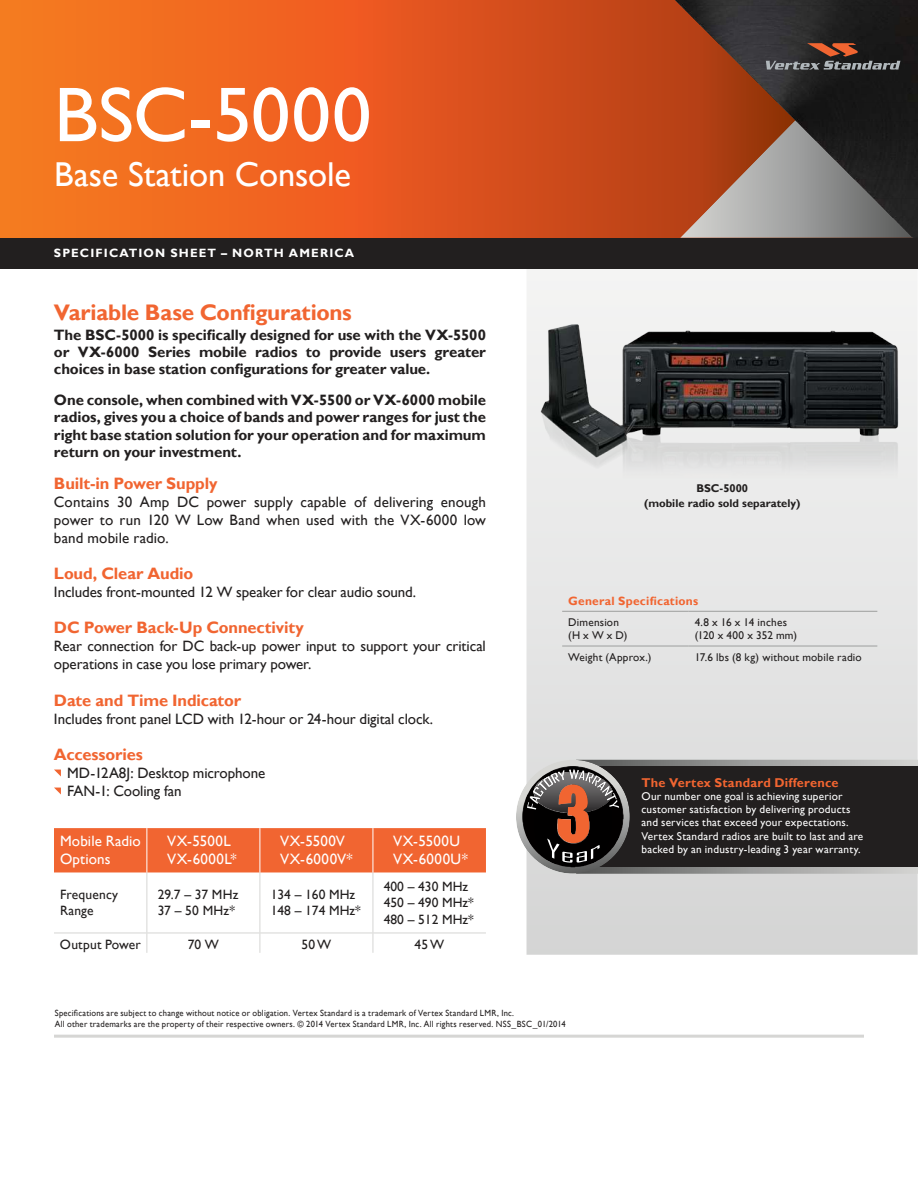
<style>
.page{position:relative;width:918px;height:1188px;background:#fff}
.page>*{position:absolute;margin:0;border:0;box-sizing:border-box;transform-origin:0 0}
.t1{font:78px "Gill Sans";letter-spacing:.005em;color:#fff}
.t2{font:34.5px "Gill Sans";letter-spacing:-.005em;color:#fff}
.t3{font:700 22.5px "Gill Sans";letter-spacing:-.01em;color:#f16531}
.t4{font:700 16.5px "Gill Sans";letter-spacing:-.01em;color:#f16531}
.t5{font:15px/18px "Gill Sans";letter-spacing:-.005em;color:#221f1f}
.t6{font:700 15px/17.2px "Gill Sans";letter-spacing:-.01em;color:#221f1f;text-align:justify}
.t7{font:15px/18px "Gill Sans";letter-spacing:.015em;color:#fff}
.t8{font:15px/18px "Gill Sans";letter-spacing:.035em;color:#fff}
.t9{font:13.5px/16.2px "Gill Sans";color:#221f1f}
.t10{font:700 12.75px "Gill Sans";letter-spacing:.015em;color:#f16531}
.t11{font:700 12px "Gill Sans";letter-spacing:.095em;color:#fff}
.t12{font:700 12px "Gill Sans";letter-spacing:.02em;color:#f16531}
.t13{font:11.25px/13.2px "Gill Sans";letter-spacing:.02em;color:#fff}
.t14{font:11.25px/13.5px "Gill Sans";letter-spacing:.02em;color:#221f1f}
.t15{font:700 11.25px/15px "Gill Sans";color:#221f1f;text-align:center}
.t16{font:9px/11.2px "Gill Sans";letter-spacing:.025em;color:#221f1f;scale:.95 1}
</style>
<div class="page">
<img style="left:527px;top:268px;width:391px;height:687px">
<img style="left:533px;top:325px;width:376px;height:218px">
<img style="left:0;top:0;width:675px;height:238px">
<svg style="left:675px;top:6px;width:237px;height:232px"></svg>
<img style="left:675px;top:0;width:243px;height:6px">
<img style="left:681px;top:6px;width:237px;height:19px">
<img style="left:700px;top:25px;width:218px;height:19px">
<img style="left:719px;top:44px;width:199px;height:20px">
<img style="left:739px;top:64px;width:179px;height:19px">
<img style="left:758px;top:83px;width:160px;height:19px">
<img style="left:777px;top:102px;width:141px;height:20px">
<img style="left:796px;top:121px;width:122px;height:20px">
<img style="left:816px;top:141px;width:102px;height:19px">
<img style="left:835px;top:160px;width:83px;height:19px">
<img style="left:854px;top:179px;width:64px;height:20px">
<img style="left:874px;top:199px;width:44px;height:19px">
<img style="left:893px;top:218px;width:25px;height:19px">
<div style="left:0;top:238px;width:918px;height:30px;background:#221f1f"></div>
<svg style="left:54px;top:770px;width:7px;height:7px"></svg>
<svg style="left:54px;top:788px;width:7px;height:7px"></svg>
<img style="left:630px;top:760px;width:288px;height:114px">
<div style="left:573px;top:767px;width:345px;height:100px;background:#221f1f"></div>
<img style="left:516px;top:760px;width:114px;height:114px">
<img style="left:522px;top:766px;width:102px;height:101px">
<svg style="left:527px;top:770px;width:92px;height:93px"></svg>
<svg style="left:766px;top:43px;width:134px;height:27px"></svg>
<hr style="left:562px;top:611px;width:127px;height:1px;background:#9e9f9e">
<hr style="left:689px;top:611px;width:188px;height:1px;background:#9e9f9e">
<hr style="left:562px;top:646px;width:127px;height:1px;background:#9e9f9e">
<hr style="left:689px;top:646px;width:188px;height:1px;background:#9e9f9e">
<div style="left:54px;top:828px;width:432px;height:44px;background:#f16531"></div>
<hr style="left:147px;top:828px;width:1px;height:44px;background:#fff">
<hr style="left:260px;top:828px;width:1px;height:44px;background:#fff">
<hr style="left:373px;top:828px;width:1px;height:44px;background:#fff">
<hr style="left:147px;top:872px;width:1px;height:61px;background:#d6d6d4">
<hr style="left:260px;top:872px;width:1px;height:61px;background:#d6d6d4">
<hr style="left:373px;top:872px;width:1px;height:61px;background:#d6d6d4">
<svg style="left:147px;top:934px;width:1px;height:19px"></svg>
<svg style="left:260px;top:934px;width:1px;height:19px"></svg>
<svg style="left:373px;top:934px;width:1px;height:19px"></svg>
<hr style="left:54px;top:933px;width:93px;height:1px;background:#d6d6d4">
<hr style="left:147px;top:933px;width:113px;height:1px;background:#d6d6d4">
<hr style="left:260px;top:933px;width:113px;height:1px;background:#d6d6d4">
<hr style="left:373px;top:933px;width:113px;height:1px;background:#d6d6d4">
<hr style="left:54px;top:1035px;width:810px;height:3px;background:#d6d6d4">
<h1 class="t1" style="left:54px;top:83px;width:319px">BSC-5000</h1>
<h2 class="t2" style="left:54px;top:160px;width:299px">Base Station Console</h2>
<p class="t11" style="left:54px;top:246px;width:302px">SPECIFICATION SHEET – NORTH AMERICA</p>
<h3 class="t3" style="left:54px;top:299px;width:299px">Variable Base Conigurations</h3>
<p class="t6" style="left:54px;top:326px;width:434px">The BSC-5000 is speciically designed for use with the VX-5500 or VX-6000 Series mobile radios to provide users greater choices in base station conigurations for greater value.</p>
<p class="t6" style="left:54px;top:392px;width:434px">One console, when combined with VX-5500 or VX-6000 mobile radios, gives you a choice of bands and power ranges for just the right base station solution for your operation and for maximum return on your investment.</p>
<p class="t4" style="left:54px;top:473px;width:165px">Built-in Power Supply</p>
<p class="t5" style="left:54px;top:494px;width:434px;text-align:justify">Contains 30 Amp DC power supply capable of delivering enough power to run 120 W Low Band when used with the VX-6000 low band mobile radio.</p>
<p class="t4" style="left:54px;top:564px;width:141px">Loud, Clear Audio</p>
<p class="t5" style="left:54px;top:584px;width:364px">Includes front-mounted 12 W speaker for clear audio sound.</p>
<p class="t4" style="left:54px;top:618px;width:251px">DC Power Back-Up Connectivity</p>
<p class="t5" style="left:54px;top:638px;width:433px">Rear connection for DC back-up power input to support your critical operations in case you lose primary power.</p>
<p class="t4" style="left:54px;top:690px;width:189px">Date and Time Indicator</p>
<p class="t5" style="left:54px;top:711px;width:381px">Includes front panel LCD with 12-hour or 24-hour digital clock.</p>
<p class="t4" style="left:54px;top:744px;width:90px">Accessories</p>
<p class="t5" style="left:67px;top:765px;width:200px">MD-12A8J: Desktop microphone<br>FAN-1: Cooling fan</p>
<p class="t10" style="left:642px;top:775px;width:199px">The Vertex Standard Difference</p>
<p class="t15" style="left:644px;top:481px;width:158px">BSC-5000<br>(mobile radio sold separately)</p>
<p class="t12" style="left:568px;top:593px;width:132px">General Speciications</p>
<p class="t14" style="left:568px;top:616px;width:61px">Dimension (H x W x D)</p>
<p class="t14" style="left:695px;top:616px;width:104px">4.8 x 16 x 14 inches (120 x 400 x 352 mm)</p>
<p class="t14" style="left:568px;top:651px;width:85px">Weight (Approx.)</p>
<p class="t14" style="left:695px;top:651px;width:169px">17.6 lbs (8 kg) without mobile radio</p>
<p class="t13" style="left:642px;top:790px;width:223px">Our number one goal is achieving superior customer satisfaction by delivering products and services that exceed your expectations.<br>Vertex Standard radios are built to last and are backed by an industry-leading 3 year warranty.</p>
<p class="t7" style="left:60px;top:834px;width:82px">Mobile Radio<br>Options</p>
<p class="t8" style="left:167px;top:834px;width:71px">VX-5500L<br>VX-6000L*</p>
<p class="t7" style="left:280px;top:834px;width:74px">VX-5500V<br>VX-6000V*</p>
<p class="t8" style="left:393px;top:834px;width:76px">VX-5500U<br>VX-6000U*</p>
<p class="t9" style="left:60px;top:888px;width:60px">Frequency<br>Range</p>
<p class="t9" style="left:158px;top:888px;width:82px">29.7 – 37 MHz<br>37 – 50 MHz*</p>
<p class="t9" style="left:271px;top:888px;width:92px">134 – 160 MHz<br>148 – 174 MHz*</p>
<p class="t9" style="left:384px;top:880px;width:92px">400 – 430 MHz<br>450 – 490 MHz*<br>480 – 512 MHz*</p>
<p class="t9" style="left:60px;top:937px;width:82px">Output Power</p>
<p class="t9" style="left:188px;top:937px;width:33px">70 W</p>
<p class="t9" style="left:302px;top:937px;width:31px">50 W</p>
<p class="t9" style="left:415px;top:937px;width:31px">45 W</p>
<p class="t16" style="left:55px;top:1007px;width:539px">Speciications are subject to change without notice or obligation. Vertex Standard is a trademark of Vertex Standard LMR, Inc.<br>All other trademarks are the property of their respective owners. © 2014 Vertex Standard LMR, Inc. All rights reserved. NSS_BSC_01/2014</p>
</div>
